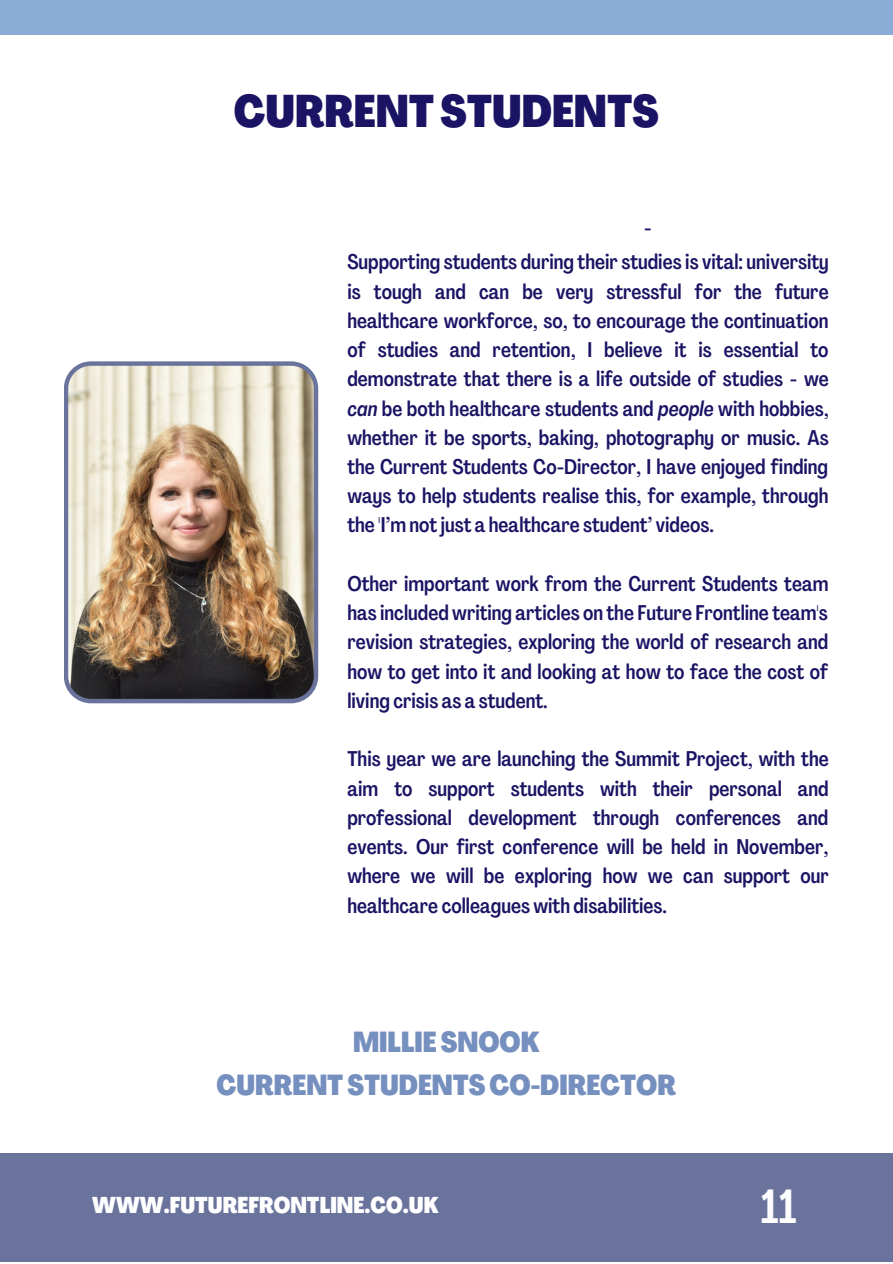
<style>
.page{position:relative;width:893px;height:1264px;background:#fff}
.page>*{position:absolute;margin:0;border:0;box-sizing:border-box;transform-origin:0 0}
.t1{font:500 47.25px "Agrandir Tight";color:#fff}
.t2{font:800 45px "Agrandir Tight";color:#1b1464}
.t3{font:800 28.5px "Agrandir Tight";color:#758fbf}
.t4{font:800 22.5px "Agrandir Tight";color:#fff}
.t5{font:500 21px/29.2px "Agrandir Tight";color:#1b1464;text-align:justify}
.s1{font-style:italic}
</style>
<div class="page">
<div style="left:0;top:1153px;width:892px;height:108px;background:#6a739c"></div>
<div style="left:0;top:0;width:892px;height:35px;background:#8aabd6"></div>
<img style="left:64px;top:361px;width:254px;height:342px">
<p class="t2" style="left:234px;top:94px;width:426px">CURRENTSTUDENTS</p>
<p class="t5" style="left:644px;top:215px;width:9px">-</p>
<p class="t5" style="left:347px;top:249px;width:483px">Supporting students during their studies is vital: university is tough and can be very stressful for the future healthcare workforce, so, to encourage the continuation of studies and retention, I believe it is essential to demonstrate that there is a life outside of studies - we <span class="s1">can</span> be both healthcare students and <span class="s1">people</span> with hobbies, whether it be sports, baking, photography or music. As the Current Students Co-Director, I have enjoyed finding ways to help students realise this, for example, through the 'I’m not just a healthcare student’ videos.</p>
<p class="t5" style="left:347px;top:571px;width:482px">Other important work from the Current Students team has included writing articles on the Future Frontline team's revision strategies, exploring the world of research and how to get into it and looking at how to face the cost of living crisis as a student.</p>
<p class="t5" style="left:347px;top:746px;width:483px">This year we are launching the Summit Project, with the aim to support students with their personal and professional development through conferences and events. Our first conference will be held in November, where we will be exploring how we can support our healthcare colleagues with disabilities.</p>
<p class="t3" style="left:353px;top:1030px;width:188px">MILLIESNOOK</p>
<p class="t3" style="left:216px;top:1073px;width:461px">CURRENTSTUDENTSCO-DIRECTOR</p>
<p class="t4" style="left:92px;top:1196px;width:348px">WWW.FUTUREFRONTLINE.CO.UK</p>
<p class="t1" style="left:760px;top:1187px;width:38px">11</p>
</div>
